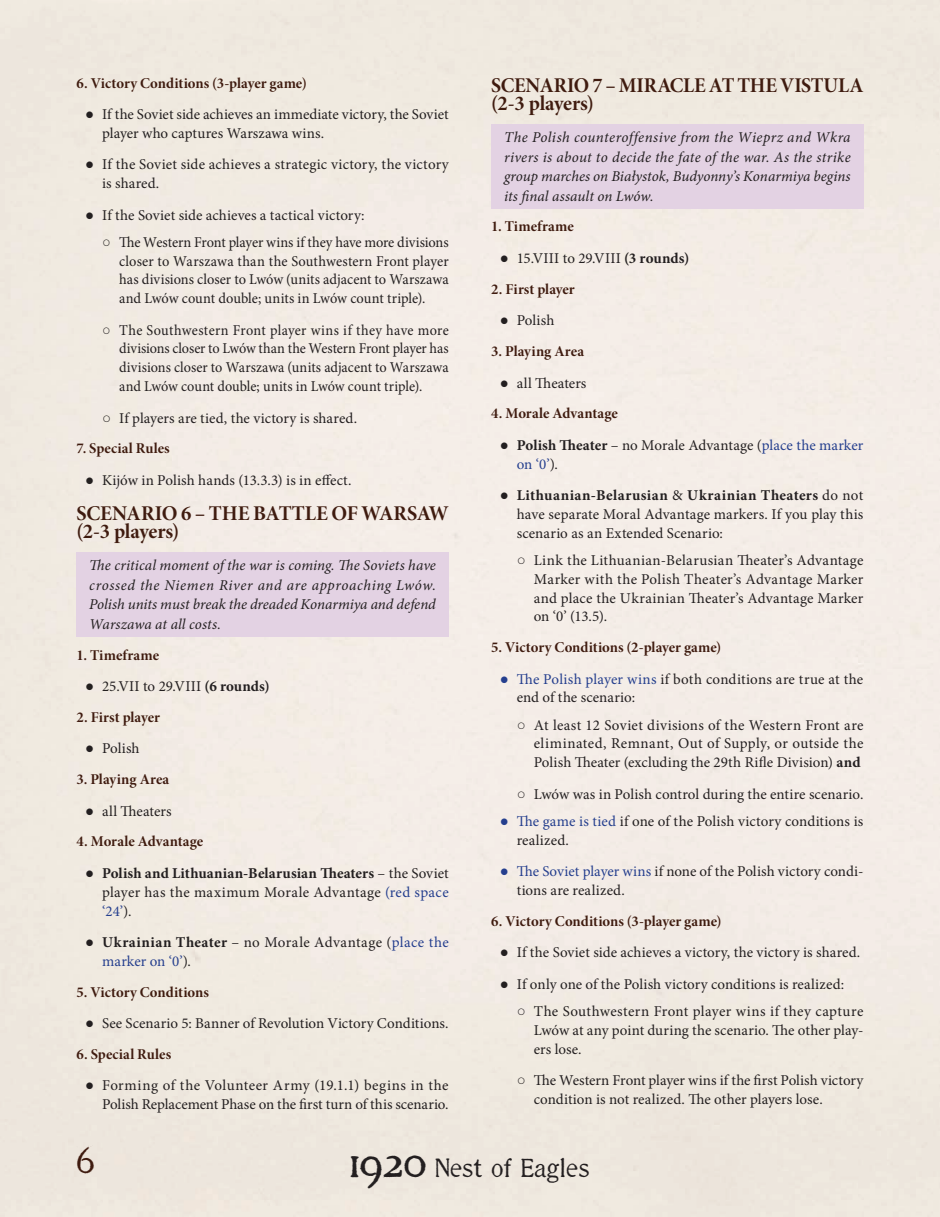
<style>
.page{position:relative;width:940px;height:1217px;background:#fff}
.page>*{position:absolute;margin:0;border:0;box-sizing:border-box;transform-origin:0 0}
.t1{font:49.5px "Millesime";color:#231f20}
.t2{font:39px "Millesime";color:#3f1b0f}
.t3{font:27px "Millesime";color:#231f20}
.Level_2_Headline{font:21px/18px "Minion Pro Bold Subh";letter-spacing:-.01em;color:#3f1b0f}
.t4{font:15px/18.8px "Minion Pro";letter-spacing:.005em;color:#231f20}
.Historical_note{font:italic 15px/19.5px "Minion Pro";color:#231f20;text-align:justify}
.Level_4_Headline{font:15px "Minion Pro Bold Subh";color:#3f1b0f}
.t5{font:15px/18.8px "Minion Pro";letter-spacing:.005em;color:#231f20;text-align:justify;scale:.96 1}
.t6{font:15px/18.8px "Minion Pro";letter-spacing:.005em;color:#231f20;text-align:justify;scale:.95 1}
.s1{font-family:"Garamond";font-weight:700}
.s2{font-family:"Century"}
.s3{font-weight:700}
.s4{color:#253f8e}
.s5{font-family:"Garamond";font-weight:700;color:#253f8e}
</style>
<div class="page">
<div style="left:77px;top:552px;width:372px;height:85px;background:#e3d2e3"></div>
<div style="left:491px;top:125px;width:372px;height:84px;background:#e3d2e3"></div>
<p class="Level_4_Headline" style="left:77px;top:73px;width:232px">6. Victory Conditions (3-player game)</p>
<p class="t4" style="left:102px;top:105px;width:348px;text-indent:-17px"><span class="s1">●</span> If the Soviet side achieves an immediate victory, the Soviet player who captures Warszawa wins.</p>
<p class="t4" style="left:102px;top:155px;width:348px;text-indent:-17px"><span class="s1">●</span> If the Soviet side achieves a strategic victory, the victory is shared.</p>
<p class="t4" style="left:85px;top:205px;width:281px"><span class="s1">●</span> If the Soviet side achieves a tactical victory:</p>
<p class="t5" style="left:119px;top:233px;width:345px;text-indent:-17px"><span class="s2">○</span> The Western Front player wins if they have more divisions closer to Warszawa than the Southwestern Front player has divisions closer to Lwów (units adjacent to Warszawa and Lwów count double; units in Lwów count triple).</p>
<p class="t6" style="left:119px;top:320px;width:348px;text-indent:-17px"><span class="s2">○</span> The Southwestern Front player wins if they have more divisions closer to Lwów than the Western Front player has divisions closer to Warszawa (units adjacent to Warszawa and Lwów count double; units in Lwów count triple).</p>
<p class="t4" style="left:102px;top:408px;width:257px"><span class="s2">○</span> If players are tied, the victory is shared.</p>
<p class="Level_4_Headline" style="left:77px;top:438px;width:95px">7. Special Rules</p>
<p class="t4" style="left:85px;top:470px;width:268px"><span class="s1">●</span> Kijów in Polish hands (13.3.3) is in effect.</p>
<p class="Level_2_Headline" style="left:77px;top:504px;width:374px">SCENARIO 6 – THE BATTLE OF WARSAW (2-3 players)</p>
<p class="Historical_note" style="left:89px;top:555px;width:348px">The critical moment of the war is coming. The Soviets have crossed the Niemen River and are approaching Lwów.<br>Polish units must break the dreaded Konarmiya and defend Warszawa at all costs.</p>
<p class="Level_4_Headline" style="left:77px;top:644px;width:84px">1. Timeframe</p>
<p class="t4" style="left:85px;top:676px;width:186px"><span class="s1">●</span> 25.VII to 29.VIII <span class="s3">(6 rounds)</span></p>
<p class="Level_4_Headline" style="left:77px;top:706px;width:85px">2. First player</p>
<p class="t4" style="left:85px;top:739px;width:56px"><span class="s1">●</span> Polish</p>
<p class="Level_4_Headline" style="left:77px;top:769px;width:94px">3. Playing Area</p>
<p class="t4" style="left:85px;top:801px;width:88px"><span class="s1">●</span> all Theaters</p>
<p class="Level_4_Headline" style="left:77px;top:831px;width:128px">4. Morale Advantage</p>
<p class="t4" style="left:102px;top:863px;width:348px;text-align:justify;text-indent:-17px"><span class="s1">●</span> <span class="s3">Polish and Lithuanian-Belarusian Theaters</span> – the Soviet player has the maximum Morale Advantage <span class="s4">(red space ‘24’</span>).</p>
<p class="t4" style="left:102px;top:932px;width:348px;text-indent:-17px"><span class="s1">●</span> <span class="s3">Ukrainian Theater</span> – no Morale Advantage (<span class="s4">place the marker on ‘0’</span>).</p>
<p class="Level_4_Headline" style="left:77px;top:981px;width:134px">5. Victory Conditions</p>
<p class="t4" style="left:85px;top:1013px;width:365px"><span class="s1">●</span> See Scenario 5: Banner of Revolution Victory Conditions.</p>
<p class="Level_4_Headline" style="left:77px;top:1043px;width:96px">6. Special Rules</p>
<p class="t4" style="left:85px;top:1075px;width:365px;text-align:right"><span class="s1">●</span> Forming of the Volunteer Army (19.1.1) begins in the<br>Polish Replacement Phase on the first turn of this scenario.</p>
<p class="Level_2_Headline" style="left:491px;top:76px;width:374px">SCENARIO 7 – MIRACLE AT THE VISTULA (2-3 players)</p>
<p class="Historical_note" style="left:504px;top:127px;width:348px">The Polish counteroffensive from the Wieprz and Wkra rivers is about to decide the fate of the war. As the strike group marches on Białystok, Budyonny’s Konarmiya begins its final assault on Lwów.</p>
<p class="Level_4_Headline" style="left:491px;top:216px;width:84px">1. Timeframe</p>
<p class="t4" style="left:500px;top:249px;width:191px"><span class="s1">●</span> 15.VIII to 29.VIII <span class="s3">(3 rounds)</span></p>
<p class="Level_4_Headline" style="left:491px;top:279px;width:85px">2. First player</p>
<p class="t4" style="left:500px;top:311px;width:56px"><span class="s1">●</span> Polish</p>
<p class="Level_4_Headline" style="left:491px;top:341px;width:94px">3. Playing Area</p>
<p class="t4" style="left:500px;top:373px;width:88px"><span class="s1">●</span> all Theaters</p>
<p class="Level_4_Headline" style="left:491px;top:403px;width:128px">4. Morale Advantage</p>
<p class="t4" style="left:517px;top:436px;width:348px;text-indent:-17px"><span class="s1">●</span> <span class="s3">Polish Theater</span> – no Morale Advantage (<span class="s4">place the marker on ‘0’</span>).</p>
<p class="t4" style="left:517px;top:486px;width:348px;text-align:justify;text-indent:-17px"><span class="s1">●</span> <span class="s3">Lithuanian-Belarusian</span> &amp; <span class="s3">Ukrainian Theaters</span> do not have separate Moral Advantage markers. If you play this scenario as an Extended Scenario:</p>
<p class="t4" style="left:534px;top:551px;width:331px;text-align:justify;text-indent:-17px"><span class="s2">○</span> Link the Lithuanian-Belarusian Theater’s Advantage Marker with the Polish Theater’s Advantage Marker and place the Ukrainian Theater’s Advantage Marker on ‘0’ (13.5).</p>
<p class="Level_4_Headline" style="left:491px;top:637px;width:231px">5. Victory Conditions (2-player game)</p>
<p class="t4" style="left:517px;top:669px;width:348px;text-indent:-17px"><span class="s5">●</span> <span class="s4">The Polish player wins</span> if both conditions are true at the end of the scenario:</p>
<p class="t4" style="left:534px;top:715px;width:331px;text-align:justify;text-indent:-17px"><span class="s2">○</span> At least 12 Soviet divisions of the Western Front are eliminated, Remnant, Out of Supply, or outside the Polish Theater (excluding the 29th Rifle Division) <span class="s3">and</span></p>
<p class="t4" style="left:517px;top:784px;width:348px"><span class="s2">○</span> Lwów was in Polish control during the entire scenario.</p>
<p class="t4" style="left:517px;top:811px;width:348px;text-indent:-17px"><span class="s5">●</span> <span class="s4">The game is tied</span> if one of the Polish victory conditions is realized.</p>
<p class="t4" style="left:517px;top:862px;width:348px;text-indent:-17px"><span class="s5">●</span> <span class="s4">The Soviet player wins</span> if none of the Polish victory condi&shy;tions are realized.</p>
<p class="Level_4_Headline" style="left:491px;top:910px;width:232px">6. Victory Conditions (3-player game)</p>
<p class="t4" style="left:500px;top:943px;width:362px"><span class="s1">●</span> If the Soviet side achieves a victory, the victory is shared.</p>
<p class="t4" style="left:500px;top:974px;width:346px"><span class="s1">●</span> If only one of the Polish victory conditions is realized:</p>
<p class="t4" style="left:534px;top:1001px;width:331px;text-align:justify;text-indent:-17px"><span class="s2">○</span> The Southwestern Front player wins if they capture Lwów at any point during the scenario. The other play&shy;ers lose.</p>
<p class="t4" style="left:534px;top:1070px;width:331px;text-indent:-17px"><span class="s2">○</span> The Western Front player wins if the first Polish victory condition is not realized. The other players lose.</p>
<h2 class="t2" style="left:77px;top:1136px;width:20px">6</h2>
<h1 class="t1" style="left:350px;top:1131px;width:78px">1920</h1>
<h3 class="t3" style="left:435px;top:1151px;width:156px">Nest of Eagles</h3>
</div>
